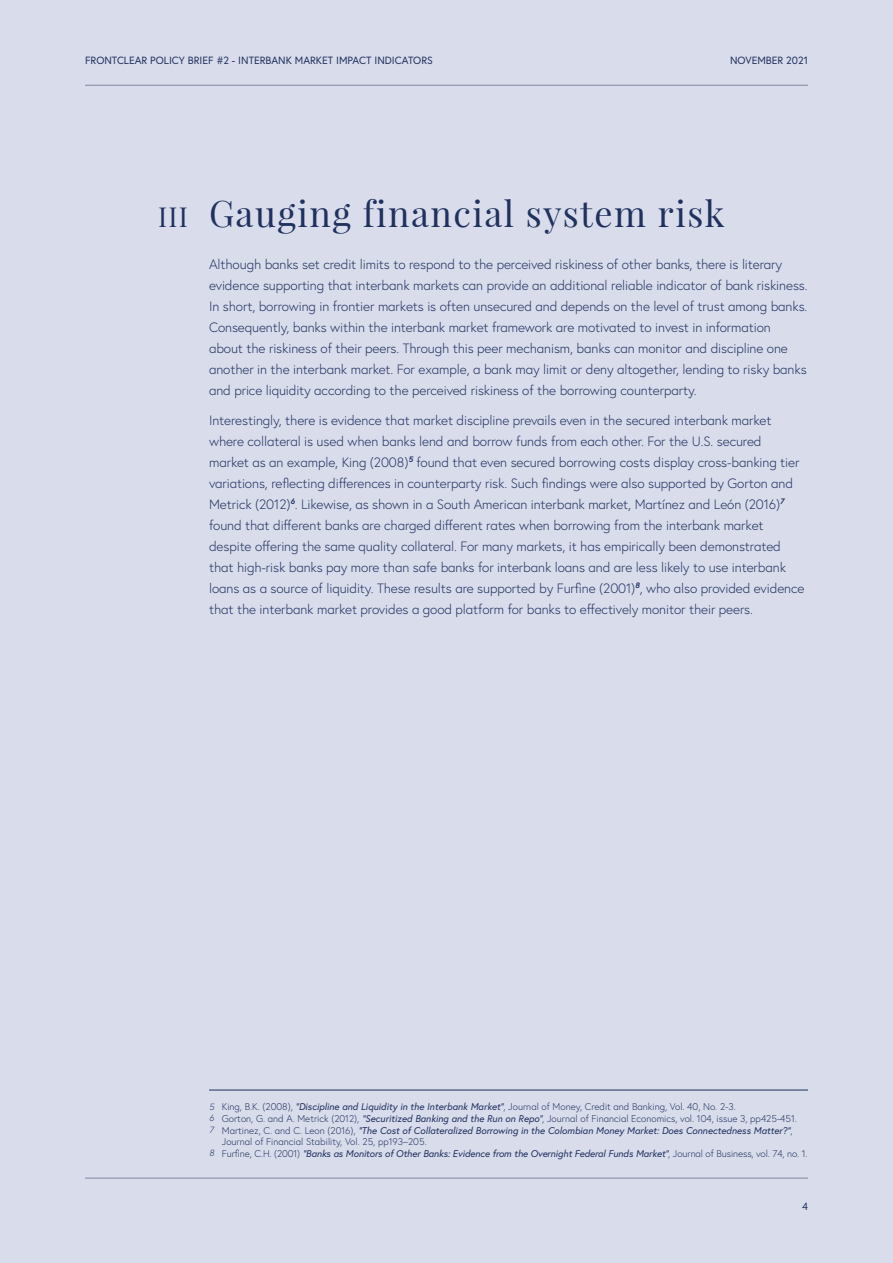
<style>
.page{position:relative;width:893px;height:1263px;background:#d9dceb}
.page>*{position:absolute;margin:0;border:0;box-sizing:border-box;transform-origin:0 0}
.t1{font:36px "Playfair Display";letter-spacing:.04em;color:#20315e}
.t2{font:27px "Playfair Display";color:#20315e}
.t3{font:300 13.5px/21px "Europa";letter-spacing:-.01em;color:#20315e}
.t4{font:10.5px "Europa";color:#20315e}
.t5{font:300 9.75px "Europa";color:#20315e}
.t6{font:italic 9.75px "Europa";color:#20315e}
.s1{font-style:italic;font-size:9px}
.s2{font-weight:400;font-style:italic}
.s3{font-weight:300;font-size:9px}
.s4{font-weight:300;font-style:normal}
</style>
<div class="page">
<hr style="left:209px;top:1090px;width:599px;height:1px;background:#20315e">
<hr style="left:85px;top:1178px;width:723px;height:1px;background:#8684a3">
<hr style="left:85px;top:85px;width:723px;height:1px;background:#8684a3">
<p class="t4" style="left:85px;top:53px;width:349px">FRONTCLEAR POLICY BRIEF #2 - INTERBANK MARKET IMPACT INDICATORS</p>
<p class="t4" style="left:730px;top:53px;width:79px">NOVEMBER 2021</p>
<h2 class="t2" style="left:158px;top:200px;width:31px">III</h2>
<h1 class="t1" style="left:209px;top:191px;width:517px">Gauging financial system risk</h1>
<p class="t3" style="left:209px;top:254px;width:600px">Although banks set credit limits to respond to the perceived riskiness of other banks, there is literary evidence supporting that interbank markets can provide an additional reliable indicator of bank riskiness.<br>In short, borrowing in frontier markets is often unsecured and depends on the level of trust among banks.<br>Consequently, banks within the interbank market framework are motivated to invest in information about the riskiness of their peers. Through this peer mechanism, banks can monitor and discipline one another in the interbank market. For example, a bank may limit or deny altogether, lending to risky banks and price liquidity according to the perceived riskiness of the borrowing counterparty.</p>
<p class="t3" style="left:209px;top:409px;width:597px">Interestingly, there is evidence that market discipline prevails even in the secured interbank market where collateral is used when banks lend and borrow funds from each other. For the U.S. secured market as an example, King (2008)<sup>5</sup> found that even secured borrowing costs display cross-banking tier variations, reflecting differences in counterparty risk. Such findings were also supported by Gorton and Metrick (2012)<sup>6</sup>. Likewise, as shown in a South American interbank market, Martínez and León (2016)<sup>7 </sup>found that different banks are charged different rates when borrowing from the interbank market despite offering the same quality collateral. For many markets, it has empirically been demonstrated that high-risk banks pay more than safe banks for interbank loans and are less likely to use interbank loans as a source of liquidity. These results are supported by Furfine (2001)<sup>8</sup>, who also provided evidence that the interbank market provides a good platform for banks to effectively monitor their peers.</p>
<p class="t5" style="left:209px;top:1101px;width:528px"><span class="s1">5</span> King, B.K. (2008), <span class="s2">“Discipline and Liquidity in the Interbank Market”</span>, Journal of Money, Credit and Banking, Vol. 40, No. 2-3.</p>
<p class="t5" style="left:209px;top:1112px;width:589px"><span class="s1">6</span> Gorton, G. and A. Metrick (2012), <span class="s2">“Securitized Banking and the Run on Repo”</span>, Journal of Financial Economics, vol. 104, issue 3, pp425-451.</p>
<p class="t6" style="left:209px;top:1124px;width:585px"><span class="s3">7</span> <span class="s4">Martinez, C. and C. Leon (2016),</span> “The Cost of Collateralized Borrowing in the Colombian Money Market: Does Connectedness Matter?”<span class="s4">,</span></p>
<p class="t5" style="left:222px;top:1136px;width:206px">Journal of Financial Stability, Vol. 25, pp193–205.</p>
<p class="t6" style="left:209px;top:1147px;width:600px"><span class="s3">8</span> <span class="s4">Furfine, C.H. (2001)</span> “Banks as Monitors of Other Banks: Evidence from the Overnight Federal Funds Market”<span class="s4">, Journal of Business, vol. 74, no. 1.</span></p>
<p class="t4" style="left:802px;top:1199px;width:7px">4</p>
</div>
